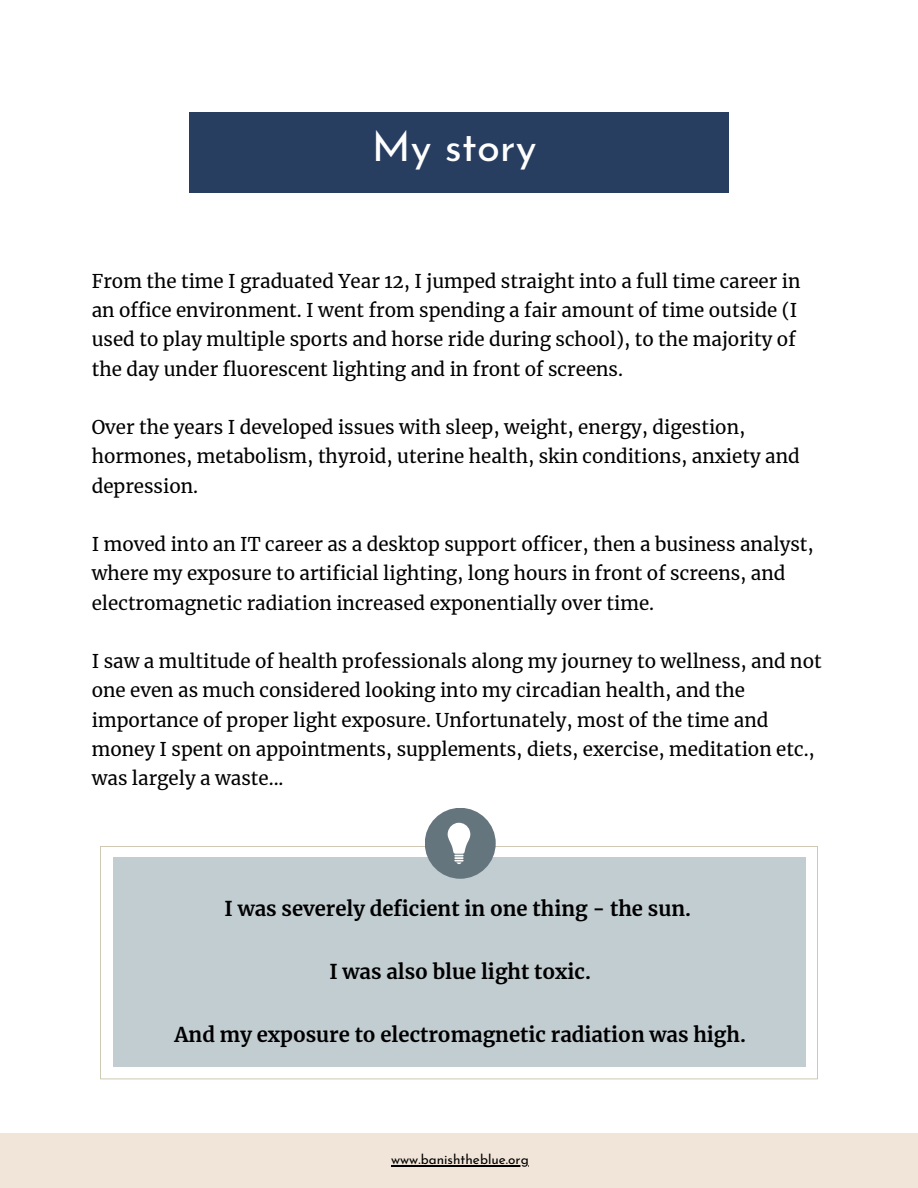
<style>
.page{position:relative;width:918px;height:1188px;background:#fff}
.page>*{position:absolute;margin:0;border:0;box-sizing:border-box;transform-origin:0 0}
.t1{font:42px "Josefin Sans";color:#fff}
.t2{font:700 20.25px "Merriweather";color:#000}
.t3{font:18.75px/29.2px "Merriweather";color:#000}
.t4{font:13.5px "Josefin Sans";color:#000}
</style>
<div class="page">
<svg style="left:100px;top:846px;width:718px;height:233px"></svg>
<div style="left:113px;top:857px;width:692px;height:210px;background:#c2cdd2"></div>
<div style="left:425px;top:808px;width:71px;height:71px;background:#65757d;border-radius:50%"></div>
<svg style="left:448px;top:823px;width:22px;height:41px"></svg>
<div style="left:189px;top:112px;width:540px;height:80px;background:#273e60"></div>
<div style="left:0;top:1134px;width:917px;height:54px;background:#f1e5d9"></div>
<hr style="left:391px;top:1165px;width:138px;height:1px;background:#000">
<h3 class="t1" style="left:372px;top:130px;width:166px">My story</h3>
<p class="t3" style="left:92px;top:266px;width:710px">From the time I graduated Year 12, I jumped straight into a full time career in an office environment. I went from spending a fair amount of time outside (I used to play multiple sports and horse ride during school), to the majority of the day under fluorescent lighting and in front of screens.</p>
<h2 class="t3" style="left:92px;top:413px;width:709px">Over the years I developed issues with sleep, weight, energy, digestion, hormones, metabolism, thyroid, uterine health, skin conditions, anxiety and depression.</h2>
<h2 class="t3" style="left:92px;top:530px;width:724px">I moved into an IT career as a desktop support officer, then a business analyst, where my exposure to artificial lighting, long hours in front of screens, and electromagnetic radiation increased exponentially over time.</h2>
<h2 class="t3" style="left:92px;top:647px;width:731px">I saw a multitude of health professionals along my journey to wellness, and not one even as much considered looking into my circadian health, and the importance of proper light exposure. Unfortunately, most of the time and money I spent on appointments, supplements, diets, exercise, meditation etc., was largely a waste...</h2>
<h1 class="t2" style="left:225px;top:896px;width:468px">I was severely deficient in one thing - the sun.</h1>
<h3 class="t2" style="left:330px;top:959px;width:263px">I was also blue light toxic.</h3>
<h3 class="t2" style="left:174px;top:1022px;width:573px">And my exposure to electromagnetic radiation was high.</h3>
<h3 class="t4" style="left:391px;top:1154px;width:139px">www.banishtheblue.org</h3>
</div>
